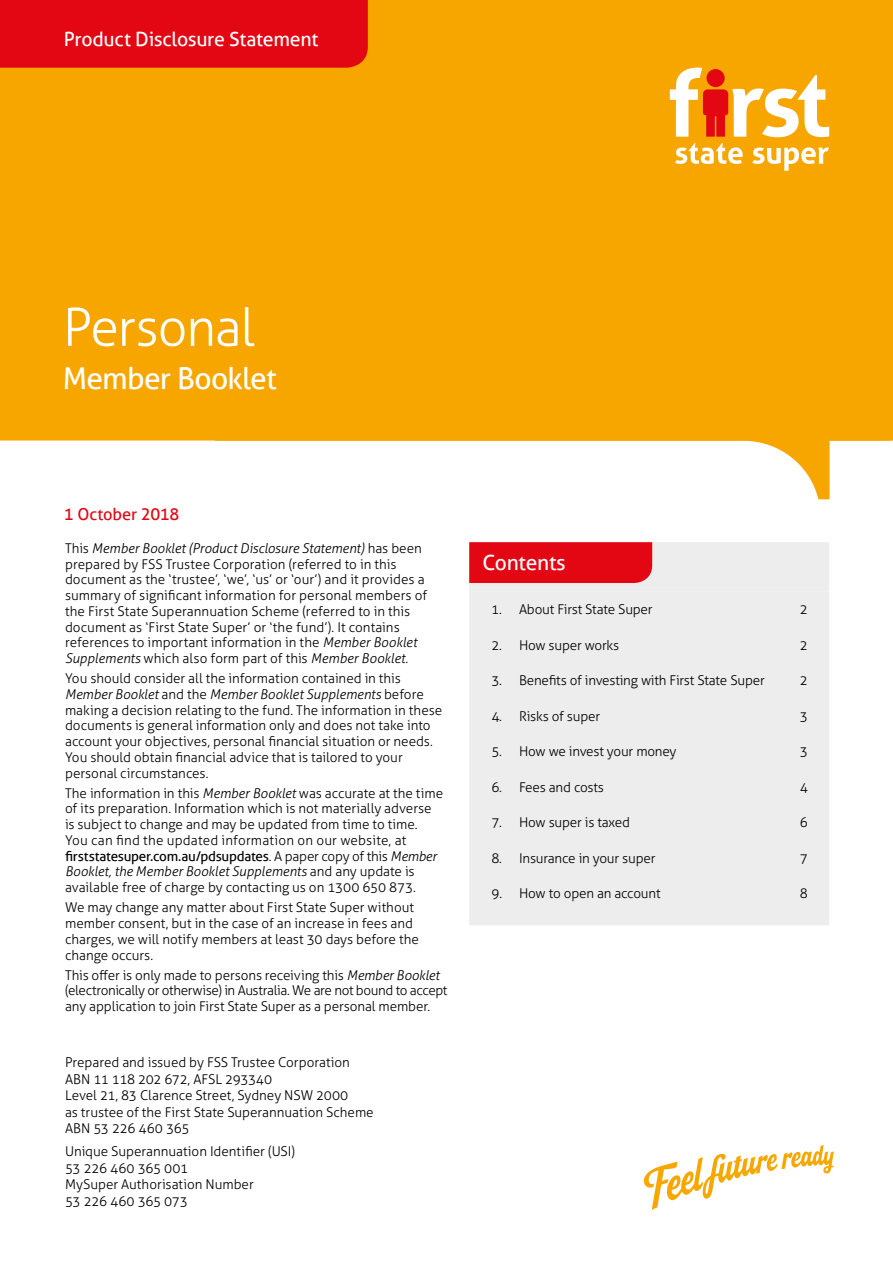
<style>
.page{position:relative;width:893px;height:1263px;background:#fff}
.page>*{position:absolute;margin:0;border:0;box-sizing:border-box;transform-origin:0 0}
.t1{font:300 52.5px "Aller";letter-spacing:-.025em;color:#fff}
.t2{font:30px "Aller";letter-spacing:-.025em;color:#fff}
.t3{font:21px "Aller";letter-spacing:-.015em;color:#fff}
.t4{font:19.5px "Aller";letter-spacing:-.015em;color:#fff}
.t5{font:16.5px "Aller";letter-spacing:-.01em;color:#e30613}
.t6{font:300 13.5px/15.8px "Aller";letter-spacing:-.005em;color:#000}
.s1{font-style:italic}
.s2{font-weight:400}
</style>
<div class="page">
<div style="left:469px;top:592px;width:360px;height:333px;background:#ededed"></div>
<svg style="left:469px;top:542px;width:360px;height:50px;background:#e88d93"></svg>
<svg style="left:0;top:0;width:893px;height:499px;background:#f7b11f"></svg>
<svg style="left:675px;top:143px;width:68px;height:21px"></svg>
<svg style="left:752px;top:147px;width:77px;height:24px"></svg>
<svg style="left:670px;top:68px;width:159px;height:69px"></svg>
<div style="left:0;top:0;width:368px;height:68px;background:#e30613"></div>
<svg style="left:644px;top:1145px;width:190px;height:65px"></svg>
<h3 class="t4" style="left:64px;top:27px;width:256px">Product Disclosure Statement</h3>
<h1 class="t1" style="left:63px;top:296px;width:194px">Personal</h1>
<h2 class="t2" style="left:63px;top:360px;width:216px">Member Booklet</h2>
<p class="t5" style="left:64px;top:504px;width:117px">1 October 2018</p>
<p class="t6" style="left:65px;top:540px;width:364px">This <span class="s1">Member Booklet (Product Disclosure Statement)</span> has been prepared by FSS Trustee Corporation (referred to in this document as the ‘trustee’, ‘we’, ‘us’ or ‘our’) and it provides a summary of significant information for personal members of the First State Superannuation Scheme (referred to in this document as ‘First State Super’ or ‘the fund’). It contains references to important information in the <span class="s1">Member Booklet Supplements</span> which also form part of this <span class="s1">Member Booklet</span>.</p>
<p class="t6" style="left:65px;top:670px;width:379px">You should consider all the information contained in this <span class="s1">Member Booklet</span> and the <span class="s1">Member Booklet Supplements</span> before making a decision relating to the fund. The information in these documents is general information only and does not take into account your objectives, personal financial situation or needs.<br>You should obtain financial advice that is tailored to your personal circumstances.</p>
<p class="t6" style="left:65px;top:785px;width:380px">The information in this <span class="s1">Member Booklet</span> was accurate at the time of its preparation. Information which is not materially adverse is subject to change and may be updated from time to time.<br>You can find the updated information on our website, at <span class="s2">firststatesuper.com.au/pdsupdates</span>. A paper copy of this <span class="s1">Member Booklet, the Member Booklet Supplements</span> and any update is available free of charge by contacting us on 1300 650 873.</p>
<p class="t6" style="left:65px;top:900px;width:355px">We may change any matter about First State Super without member consent, but in the case of an increase in fees and charges, we will notify members at least 30 days before the change occurs.</p>
<p class="t6" style="left:65px;top:967px;width:384px">This offer is only made to persons receiving this <span class="s1">Member Booklet </span>(electronically or otherwise) in Australia. We are not bound to accept any application to join First State Super as a personal member.</p>
<p class="t6" style="left:65px;top:1054px;width:310px;line-height:16.5px">Prepared and issued by FSS Trustee Corporation ABN 11 118 202 672, AFSL 293340<br>Level 21, 83 Clarence Street, Sydney NSW 2000<br>as trustee of the First State Superannuation Scheme ABN 53 226 460 365</p>
<p class="t6" style="left:65px;top:1143px;width:231px;line-height:16.5px">Unique Superannuation Identifier (USI)<br>53 226 460 365 001<br>MySuper Authorisation Number<br>53 226 460 365 073</p>
<h3 class="t3" style="left:483px;top:550px;width:85px">Contents</h3>
<p class="t6" style="left:491px;top:602px;width:163px">1. About First State Super</p>
<p class="t6" style="left:800px;top:602px;width:10px">2</p>
<p class="t6" style="left:491px;top:637px;width:129px">2. How super works</p>
<p class="t6" style="left:800px;top:637px;width:10px">2</p>
<p class="t6" style="left:491px;top:673px;width:275px">3. Benefits of investing with First State Super</p>
<p class="t6" style="left:800px;top:673px;width:10px">2</p>
<p class="t6" style="left:491px;top:708px;width:110px">4. Risks of super</p>
<p class="t6" style="left:800px;top:708px;width:10px">3</p>
<p class="t6" style="left:491px;top:744px;width:187px">5. How we invest your money</p>
<p class="t6" style="left:800px;top:744px;width:10px">3</p>
<p class="t6" style="left:491px;top:779px;width:114px">6. Fees and costs</p>
<p class="t6" style="left:800px;top:779px;width:10px">4</p>
<p class="t6" style="left:491px;top:814px;width:140px">7. How super is taxed</p>
<p class="t6" style="left:800px;top:814px;width:10px">6</p>
<p class="t6" style="left:491px;top:850px;width:165px">8. Insurance in your super</p>
<p class="t6" style="left:800px;top:850px;width:10px">7</p>
<p class="t6" style="left:491px;top:885px;width:171px">9. How to open an account</p>
<p class="t6" style="left:800px;top:885px;width:10px">8</p>
</div>
